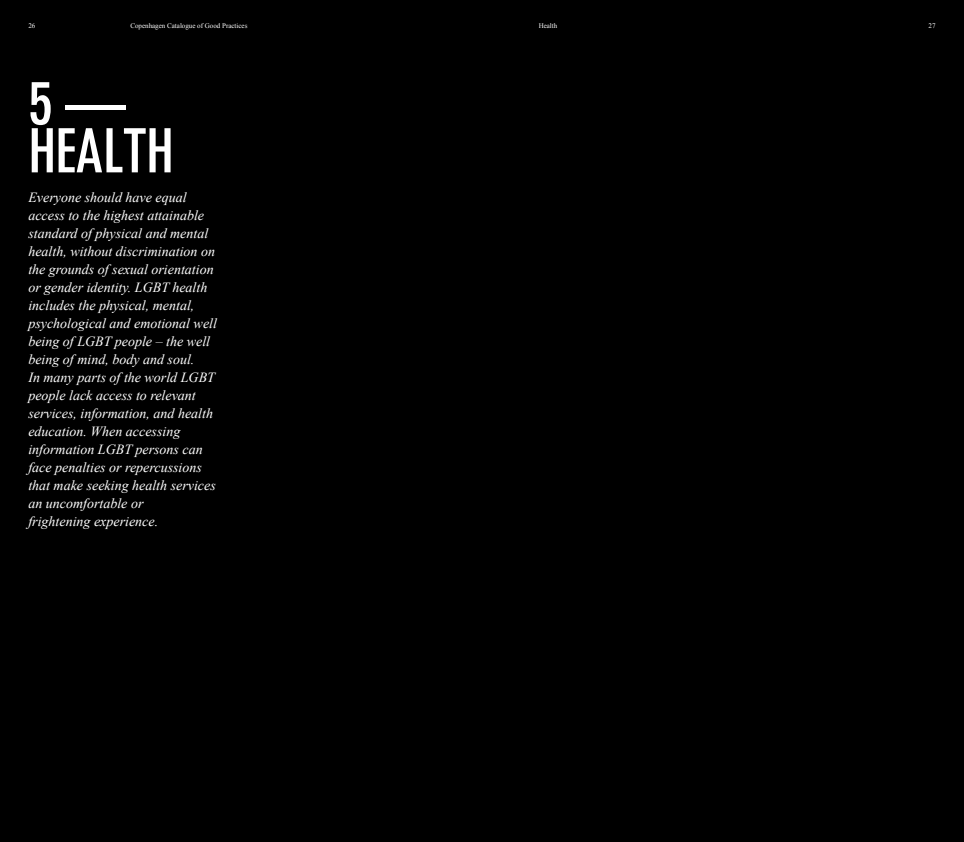
<style>
.page{position:relative;width:964px;height:842px;background:#fff}
.page>*{position:absolute;margin:0;border:0;box-sizing:border-box;transform-origin:0 0}
.t1{font:60px/48px "DIN Neu Gro Bol Con";letter-spacing:-.015em;color:#fff}
.t2{font:italic 14px/18px "Times New Roman";color:#fff}
.t3{font:7px "Times New Roman";color:#fff}
</style>
<div class="page">
<div style="left:0;top:0;width:482px;height:842px;background:#000"></div>
<div style="left:482px;top:0;width:482px;height:842px;background:#000"></div>
<p class="t3" style="left:28px;top:21px;width:8px">26</p>
<p class="t3" style="left:130px;top:21px;width:119px">Copenhagen Catalogue of Good Practices</p>
<p class="t3" style="left:539px;top:21px;width:20px">Health</p>
<p class="t3" style="left:928px;top:21px;width:8px">27</p>
<p class="t1" style="left:28px;top:79px;width:147px">5 —<br>Health</p>
<p class="t2" style="left:28px;top:188px;width:190px">Everyone should have equal access to the highest attainable standard of physical and mental health, without discrimination on the grounds of sexual orientation or gender identity. LGBT health includes the physical, mental, psychological and emotional well being of LGBT people – the well being of mind, body and soul.<br>In many parts of the world LGBT people lack access to relevant services, information, and health education. When accessing information LGBT persons can face penalties or repercussions that make seeking health services an uncomfortable or<br>frightening experience.</p>
</div>
